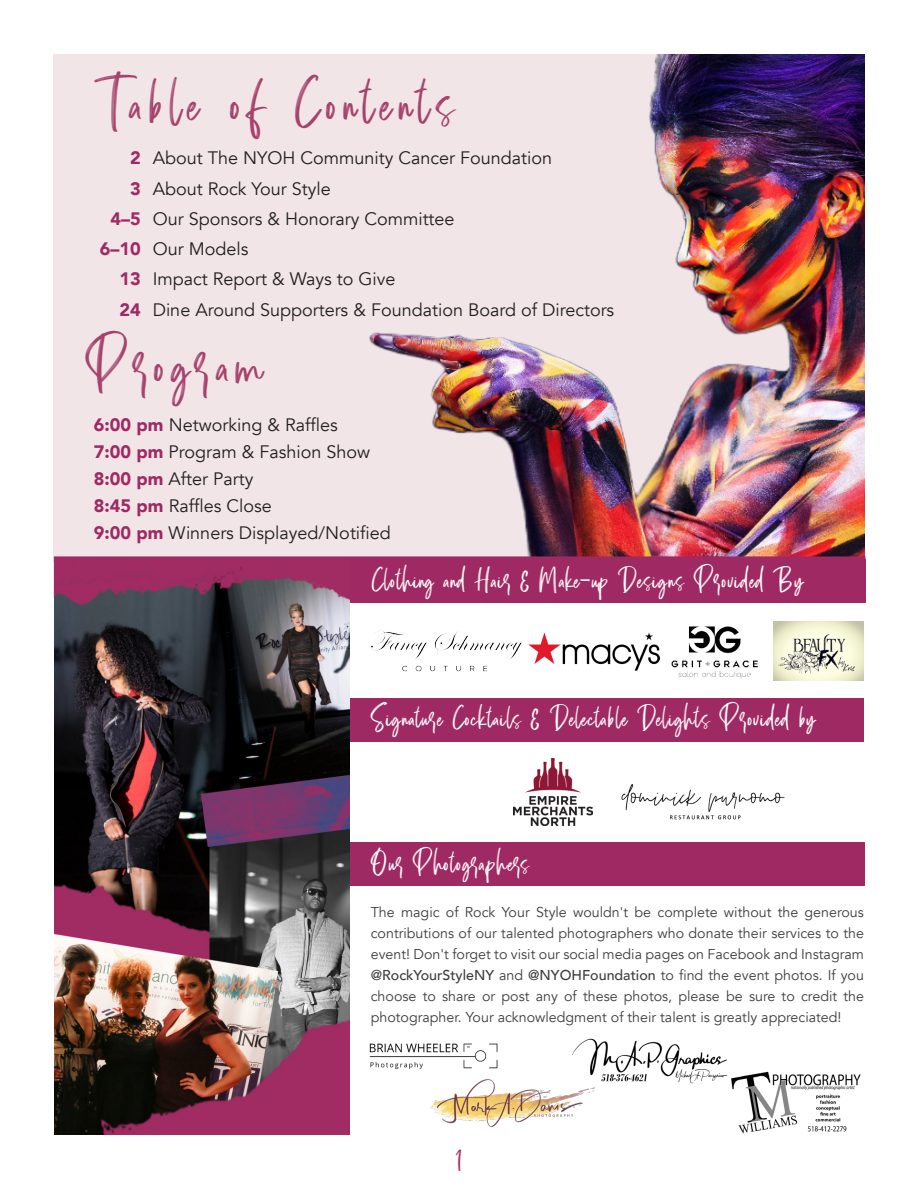
<style>
.page{position:relative;width:918px;height:1188px;background:#fff}
.page>*{position:absolute;margin:0;border:0;box-sizing:border-box;transform-origin:0 0}
.t1{font:45px "Calliretta";letter-spacing:.15em;color:#a6426c}
.t2{font:21px "Calliretta";letter-spacing:.04em;color:#fff}
.t3{font:18px "Avenir";color:#231f20}
.t4{font:900 18px "Avenir";color:#9f2a63}
.t5{font:18px "Calliretta";color:#9f2a63}
.t6{font:14.25px/21px "Avenir";color:#3e3e3f;text-align:justify}
.s1{font-weight:900;color:#9f2a63}
.s2{font-weight:500}
</style>
<div class="page">
<div style="left:54px;top:54px;width:810px;height:544px;background:#f1e5e8"></div>
<img style="left:369px;top:54px;width:496px;height:502px">
<div style="left:325px;top:559px;width:541px;height:44px;background:#9f2a63"></div>
<div style="left:323px;top:698px;width:541px;height:43px;background:#9f2a63"></div>
<img style="left:671px;top:626px;width:87px;height:53px">
<img style="left:370px;top:630px;width:153px;height:42px">
<div style="left:54px;top:556px;width:812px;height:6px;background:#9f2a63"></div>
<img style="left:773px;top:622px;width:91px;height:59px">
<img style="left:514px;top:759px;width:78px;height:66px">
<img style="left:572px;top:1038px;width:155px;height:46px">
<img style="left:731px;top:1071px;width:130px;height:63px">
<img style="left:369px;top:1043px;width:129px;height:27px">
<img style="left:427px;top:1066px;width:178px;height:61px">
<div style="left:324px;top:842px;width:541px;height:44px;background:#9f2a63"></div>
<img style="left:54px;top:562px;width:296px;height:572px">
<img style="left:529px;top:632px;width:131px;height:38px">
<img style="left:621px;top:784px;width:164px;height:36px">
<p class="t1" style="left:94px;top:87px;width:361px">Table of Contents</p>
<p class="t4" style="left:130px;top:143px;width:12px">2</p>
<p class="t3" style="left:153px;top:147px;width:401px">About The NYOH Community Cancer Foundation</p>
<p class="t4" style="left:130px;top:173px;width:12px">3</p>
<p class="t3" style="left:153px;top:178px;width:180px">About Rock Your Style</p>
<p class="t4" style="left:110px;top:203px;width:32px">4–5</p>
<p class="t3" style="left:153px;top:208px;width:303px">Our Sponsors &amp; Honorary Committee</p>
<p class="t4" style="left:100px;top:233px;width:42px">6–10</p>
<p class="t3" style="left:153px;top:238px;width:97px">Our Models</p>
<p class="t4" style="left:119px;top:264px;width:23px">13</p>
<p class="t3" style="left:153px;top:268px;width:244px">Impact Report &amp; Ways to Give</p>
<p class="t4" style="left:119px;top:294px;width:23px">24</p>
<p class="t3" style="left:153px;top:299px;width:463px">Dine Around Supporters &amp; Foundation Board of Directors</p>
<p class="t1" style="left:85px;top:349px;width:179px">Program</p>
<p class="t3" style="left:94px;top:414px;width:245px"><span class="s1">6:00 pm</span> Networking &amp; Raffles</p>
<p class="t3" style="left:94px;top:441px;width:278px"><span class="s1">7:00 pm</span> Program &amp; Fashion Show</p>
<p class="t3" style="left:94px;top:468px;width:161px"><span class="s1">8:00 pm</span> After Party</p>
<p class="t3" style="left:94px;top:495px;width:179px"><span class="s1">8:45 pm</span> Raffles Close</p>
<p class="t3" style="left:94px;top:522px;width:299px"><span class="s1">9:00 pm</span> Winners Displayed/Notified</p>
<p class="t2" style="left:372px;top:572px;width:433px">Clothing and Hair &amp; Make-up Designs Provided By</p>
<p class="t2" style="left:370px;top:711px;width:446px">Signature Cocktails &amp; Delectable Delights Provided by</p>
<p class="t2" style="left:371px;top:855px;width:159px">Our Photographers</p>
<p class="t6" style="left:371px;top:902px;width:495px">The magic of Rock Your Style wouldn't be complete without the generous contributions of our talented photographers who donate their services to the event! Don't forget to visit our social media pages on Facebook and Instagram <span class="s2">@RockYourStyleNY</span> and <span class="s2">@NYOHFoundation</span> to find the event photos. If you choose to share or post any of these photos, please be sure to credit the photographer. Your acknowledgment of their talent is greatly appreciated!</p>
<p class="t5" style="left:456px;top:1154px;width:8px">1</p>
</div>
